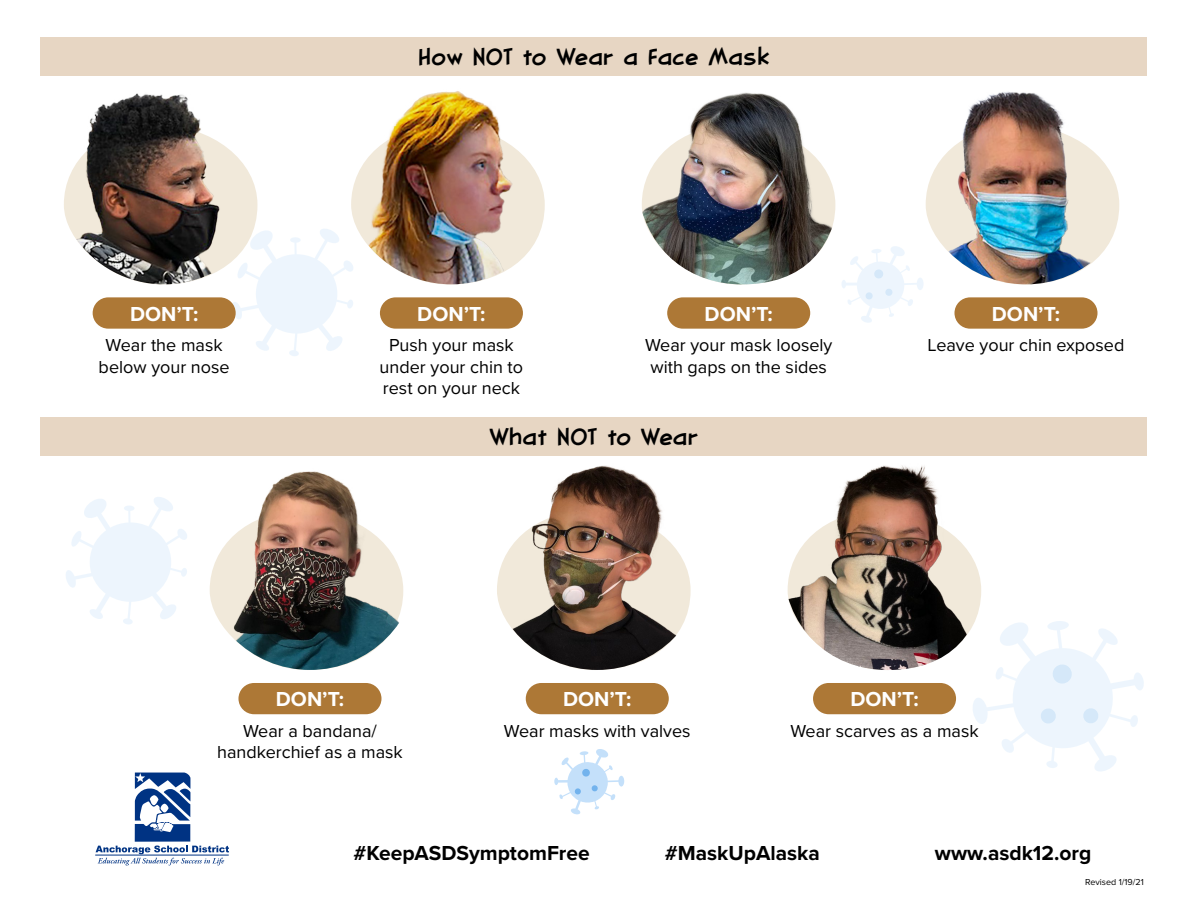
<style>
.page{position:relative;width:1188px;height:918px;background:#fff}
.page>*{position:absolute;margin:0;border:0;box-sizing:border-box;transform-origin:0 0}
.H3-Brown{font:33px "Blambot FX Pro Light BB";color:#000}
.P-Hashtag-web{font:700 21px "Proxima Nova";color:#000}
.Don_t{font:700 21px "Proxima Nova";color:#fff}
.Don_t_descriptor{font:18px/21.6px "Proxima Nova";color:#000;text-align:center}
.t1{font:9px "Proxima Nova";color:#000}
</style>
<div class="page">
<svg style="left:66px;top:497px;width:121px;height:127px"></svg>
<svg style="left:554px;top:749px;width:70px;height:66px"></svg>
<svg style="left:64px;top:166px;width:459px;height:190px"></svg>
<svg style="left:842px;top:161px;width:192px;height:162px"></svg>
<div style="left:40px;top:37px;width:1108px;height:39px;background:#e7d6c3"></div>
<img style="left:75px;top:93px;width:197px;height:191px">
<div style="left:93px;top:297px;width:143px;height:32px;background:#ad7836;border-radius:16px"></div>
<img style="left:351px;top:91px;width:194px;height:193px">
<div style="left:380px;top:297px;width:143px;height:32px;background:#ad7836;border-radius:16px"></div>
<img style="left:642px;top:92px;width:194px;height:192px">
<div style="left:667px;top:297px;width:143px;height:32px;background:#ad7836;border-radius:16px"></div>
<img style="left:940px;top:92px;width:180px;height:192px">
<div style="left:954px;top:297px;width:144px;height:32px;background:#ad7836;border-radius:16px"></div>
<div style="left:40px;top:417px;width:1108px;height:39px;background:#e7d6c3"></div>
<svg style="left:813px;top:621px;width:331px;height:150px"></svg>
<img style="left:202px;top:454px;width:216px;height:216px;border-radius:108px">
<div style="left:238px;top:683px;width:143px;height:31px;background:#ad7836;border-radius:16px"></div>
<img style="left:489px;top:454px;width:216px;height:216px;border-radius:106px">
<div style="left:526px;top:683px;width:143px;height:31px;background:#ad7836;border-radius:16px"></div>
<img style="left:787px;top:465px;width:199px;height:205px">
<div style="left:813px;top:683px;width:143px;height:31px;background:#ad7836;border-radius:16px"></div>
<hr style="left:95px;top:855px;width:134px;height:1px;background:#003383">
<svg style="left:96px;top:773px;width:133px;height:93px"></svg>
<p class="Don_t" style="left:130px;top:298px;width:70px">DON’T:</p>
<p class="Don_t_descriptor" style="left:99px;top:334px;width:133px">Wear the mask below your nose</p>
<h3 class="H3-Brown" style="left:418px;top:40px;width:353px">How NOT to Wear a Face Mask</h3>
<p class="Don_t" style="left:417px;top:298px;width:70px">DON’T:</p>
<p class="Don_t_descriptor" style="left:380px;top:334px;width:145px">Push your mask under your chin to rest on your neck</p>
<p class="Don_t" style="left:705px;top:298px;width:70px">DON’T:</p>
<p class="Don_t_descriptor" style="left:645px;top:334px;width:189px">Wear your mask loosely with gaps on the sides</p>
<h3 class="H3-Brown" style="left:490px;top:420px;width:210px">What NOT to Wear</h3>
<p class="Don_t" style="left:992px;top:298px;width:70px">DON’T:</p>
<p class="Don_t_descriptor" style="left:928px;top:334px;width:198px">Leave your chin exposed</p>
<p class="Don_t" style="left:276px;top:684px;width:70px">DON’T:</p>
<p class="Don_t_descriptor" style="left:217px;top:719px;width:187px">Wear a bandana/ handkerchief as a mask</p>
<p class="Don_t" style="left:563px;top:684px;width:70px">DON’T:</p>
<p class="Don_t_descriptor" style="left:504px;top:719px;width:188px">Wear masks with valves</p>
<p class="Don_t" style="left:850px;top:684px;width:70px">DON’T:</p>
<p class="Don_t_descriptor" style="left:790px;top:719px;width:190px">Wear scarves as a mask</p>
<p class="P-Hashtag-web" style="left:353px;top:837px;width:238px">#KeepASDSymptomFree</p>
<p class="P-Hashtag-web" style="left:665px;top:837px;width:156px">#MaskUpAlaska</p>
<p class="P-Hashtag-web" style="left:935px;top:837px;width:158px">www.asdk12.org</p>
<p class="t1" style="left:1085px;top:876px;width:60px">Revised 1/19/21</p>
</div>
